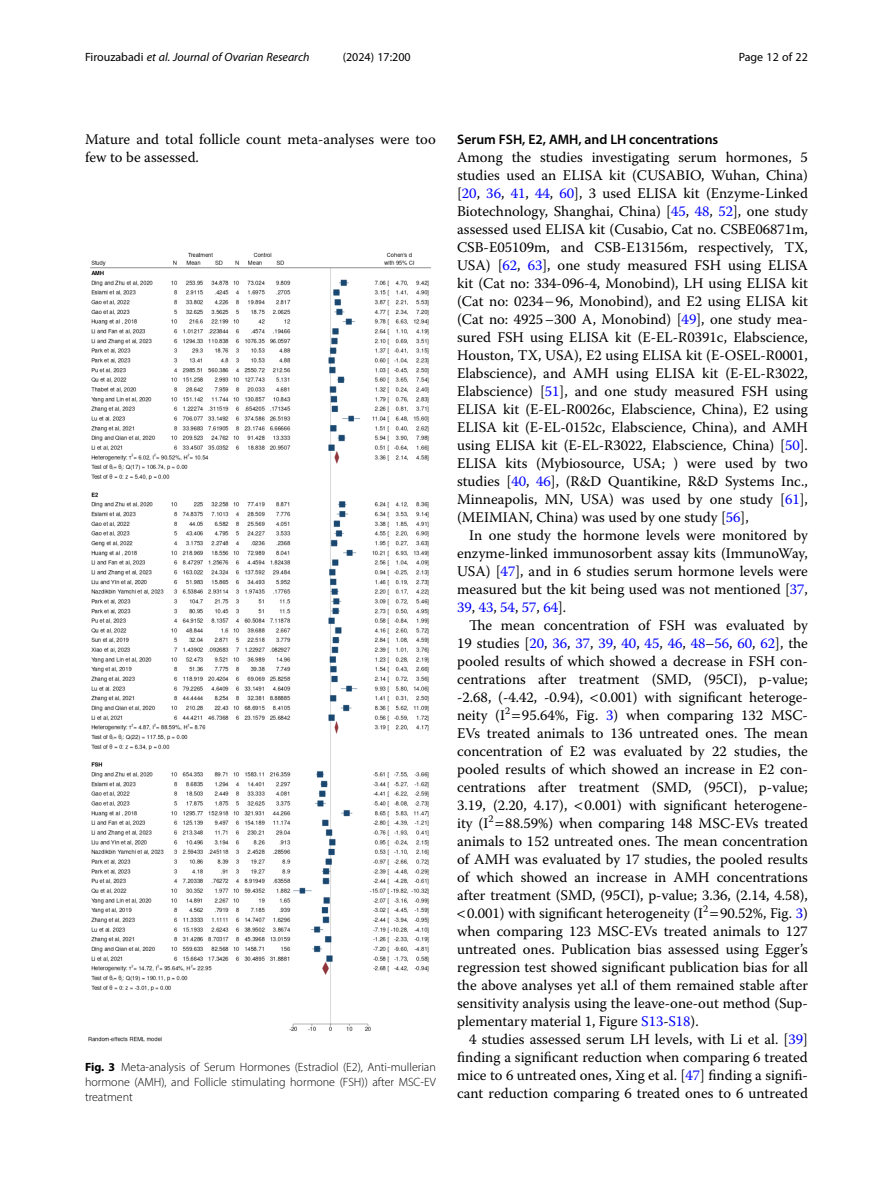
<style>
.page{position:relative;width:893px;height:1191px;background:#fff}
.page>*{position:absolute;margin:0;border:0;box-sizing:border-box;transform-origin:0 0}
.Body_Text_Indent{font:14.7px/18px "Warnock Pro";color:#000;text-align:justify}
.Body_Text{font:14.7px/18px "Warnock Pro";color:#000}
.Head_2{font:600 13.8px "Myriad Pro";color:#000}
.Figure_Caption{font:300 12px/15px "Myriad Pro";color:#000;text-align:justify}
.t1{font:italic 12px "Myriad Pro";color:#000}
.t2{font:12px "Myriad Pro";color:#000}
.s1{font-style:normal}
.s2{color:#00f}
.s3{font-weight:700}
</style>
<div class="page">
<img style="left:88px;top:252px;width:343px;height:790px">
<p class="t1" style="left:85px;top:50px;width:226px"><span class="s1">Firouzabadi</span> et al. Journal of Ovarian Research</p>
<p class="t2" style="left:343px;top:50px;width:70px">(2024) 17:200</p>
<p class="t2" style="left:739px;top:50px;width:71px">Page 12 of 22</p>
<p class="Body_Text" style="left:85px;top:130px;width:352px">Mature and total follicle count meta-analyses were too few to be assessed.</p>
<p class="Head_2" style="left:457px;top:131px;width:263px">Serum FSH, E2, AMH, and LH concentrations</p>
<p class="Body_Text" style="left:457px;top:148px;width:352px;text-align:justify">Among the studies investigating serum hormones, 5 studies used an ELISA kit (CUSABIO, Wuhan, China) [<span class="s2">20</span>, <span class="s2">36</span>, <span class="s2">41</span>, <span class="s2">44</span>, <span class="s2">60</span>], 3 used ELISA kit (Enzyme-Linked Biotechnology, Shanghai, China) [<span class="s2">45</span>, <span class="s2">48</span>, <span class="s2">52</span>], one study assessed used ELISA kit (Cusabio, Cat no. CSBE06871m, CSB-E05109m, and CSB-E13156m, respectively, TX, USA) [<span class="s2">62</span>, <span class="s2">63</span>], one study measured FSH using ELISA kit (Cat no: 334-096-4, Monobind), LH using ELISA kit (Cat no: 0234−96, Monobind), and E2 using ELISA kit (Cat no: 4925–300 A, Monobind) [<span class="s2">49</span>], one study mea&shy;sured FSH using ELISA kit (E-EL-R0391c, Elabscience, Houston, TX, USA), E2 using ELISA kit (E-OSEL-R0001, Elabscience), and AMH using ELISA kit (E-EL-R3022, Elabscience) [<span class="s2">51</span>], and one study measured FSH using ELISA kit (E-EL-R0026c, Elabscience, China), E2 using ELISA kit (E-EL-0152c, Elabscience, China), and AMH using ELISA kit (E-EL-R3022, Elabscience, China) [<span class="s2">50</span>].<br>ELISA kits (Mybiosource, USA; ) were used by two studies [<span class="s2">40</span>, <span class="s2">46</span>], (R&amp;D Quantikine, R&amp;D Systems Inc., Minneapolis, MN, USA) was used by one study [<span class="s2">61</span>], (MEIMIAN, China) was used by one study [<span class="s2">56</span>],</p>
<p class="Body_Text_Indent" style="left:457px;top:526px;width:352px;text-indent:12px">In one study the hormone levels were monitored by enzyme-linked immunosorbent assay kits (ImmunoWay, USA) [<span class="s2">47</span>], and in 6 studies serum hormone levels were measured but the kit being used was not mentioned [<span class="s2">37</span>, <span class="s2">39</span>, <span class="s2">43</span>, <span class="s2">54</span>, <span class="s2">57</span>, <span class="s2">64</span>].</p>
<p class="Body_Text_Indent" style="left:469px;top:616px;width:340px">The mean concentration of FSH was evaluated by</p>
<p class="Body_Text_Indent" style="left:457px;top:634px;width:352px">19 studies [<span class="s2">20</span>, <span class="s2">36</span>, <span class="s2">37</span>, <span class="s2">39</span>, <span class="s2">40</span>, <span class="s2">45</span>, <span class="s2">46</span>, <span class="s2">48</span>–<span class="s2">56</span>, <span class="s2">60</span>, <span class="s2">62</span>], the</p>
<p class="Body_Text_Indent" style="left:457px;top:652px;width:352px">pooled results of which showed a decrease in FSH con-</p>
<p class="Body_Text_Indent" style="left:457px;top:670px;width:352px">centrations after treatment (SMD, (95CI), p-value;</p>
<p class="Body_Text_Indent" style="left:457px;top:688px;width:352px">-2.68, (-4.42, -0.94), 0.001) with significant heteroge-</p>
<p class="Body_Text_Indent" style="left:457px;top:706px;width:352px">neity (I<sup>2</sup> 95.64%, Fig. <span class="s2">3</span>) when comparing 132 MSC-</p>
<p class="Body_Text_Indent" style="left:457px;top:724px;width:352px">EVs treated animals to 136 untreated ones. The mean</p>
<p class="Body_Text_Indent" style="left:457px;top:742px;width:352px">concentration of E2 was evaluated by 22 studies, the</p>
<p class="Body_Text_Indent" style="left:457px;top:760px;width:352px">pooled results of which showed an increase in E2 con-</p>
<p class="Body_Text_Indent" style="left:457px;top:778px;width:352px">centrations after treatment (SMD, (95CI), p-value;</p>
<p class="Body_Text_Indent" style="left:457px;top:796px;width:352px">3.19, (2.20, 4.17), 0.001) with significant heterogene-</p>
<p class="Body_Text_Indent" style="left:457px;top:814px;width:352px">ity (I<sup>2</sup> 88.59%) when comparing 148 MSC-EVs treated</p>
<p class="Body_Text_Indent" style="left:457px;top:832px;width:352px">animals to 152 untreated ones. The mean concentration</p>
<p class="Body_Text_Indent" style="left:457px;top:850px;width:352px">of AMH was evaluated by 17 studies, the pooled results</p>
<p class="Body_Text_Indent" style="left:457px;top:868px;width:352px">of which showed an increase in AMH concentrations</p>
<p class="Body_Text_Indent" style="left:457px;top:886px;width:352px">after treatment (SMD, (95CI), p-value; 3.36, (2.14, 4.58),</p>
<p class="Body_Text_Indent" style="left:467px;top:904px;width:342px">0.001) with significant heterogeneity (I<sup>2</sup> 90.52%, Fig. <span class="s2">3</span>)</p>
<p class="Body_Text_Indent" style="left:457px;top:922px;width:352px">when comparing 123 MSC-EVs treated animals to 127</p>
<p class="Body_Text_Indent" style="left:457px;top:940px;width:352px">untreated ones. Publication bias assessed using Egger’s</p>
<p class="Body_Text_Indent" style="left:457px;top:958px;width:352px">regression test showed significant publication bias for all</p>
<p class="Body_Text_Indent" style="left:457px;top:976px;width:352px">the above analyses yet al.l of them remained stable after</p>
<p class="Body_Text_Indent" style="left:457px;top:994px;width:352px">sensitivity analysis using the leave-one-out method (Sup-</p>
<p class="Body_Text_Indent" style="left:457px;top:1012px;width:243px">plementary material 1, Figure <span class="s2">S13</span>-<span class="s2">S18</span>).</p>
<p class="Body_Text_Indent" style="left:457px;top:1030px;width:352px;text-indent:12px">4 studies assessed serum LH levels, with Li et al. [<span class="s2">39</span>] finding a significant reduction when comparing 6 treated mice to 6 untreated ones, Xing et al. [<span class="s2">47</span>] finding a signifi&shy;cant reduction comparing 6 treated ones to 6 untreated</p>
<p class="Figure_Caption" style="left:85px;top:1059px;width:352px"><span class="s3">Fig. 3</span> Meta-analysis of Serum Hormones (Estradiol (E2), Anti-mullerian hormone (AMH), and Follicle stimulating hormone (FSH)) after MSC-EV treatment</p>
</div>
